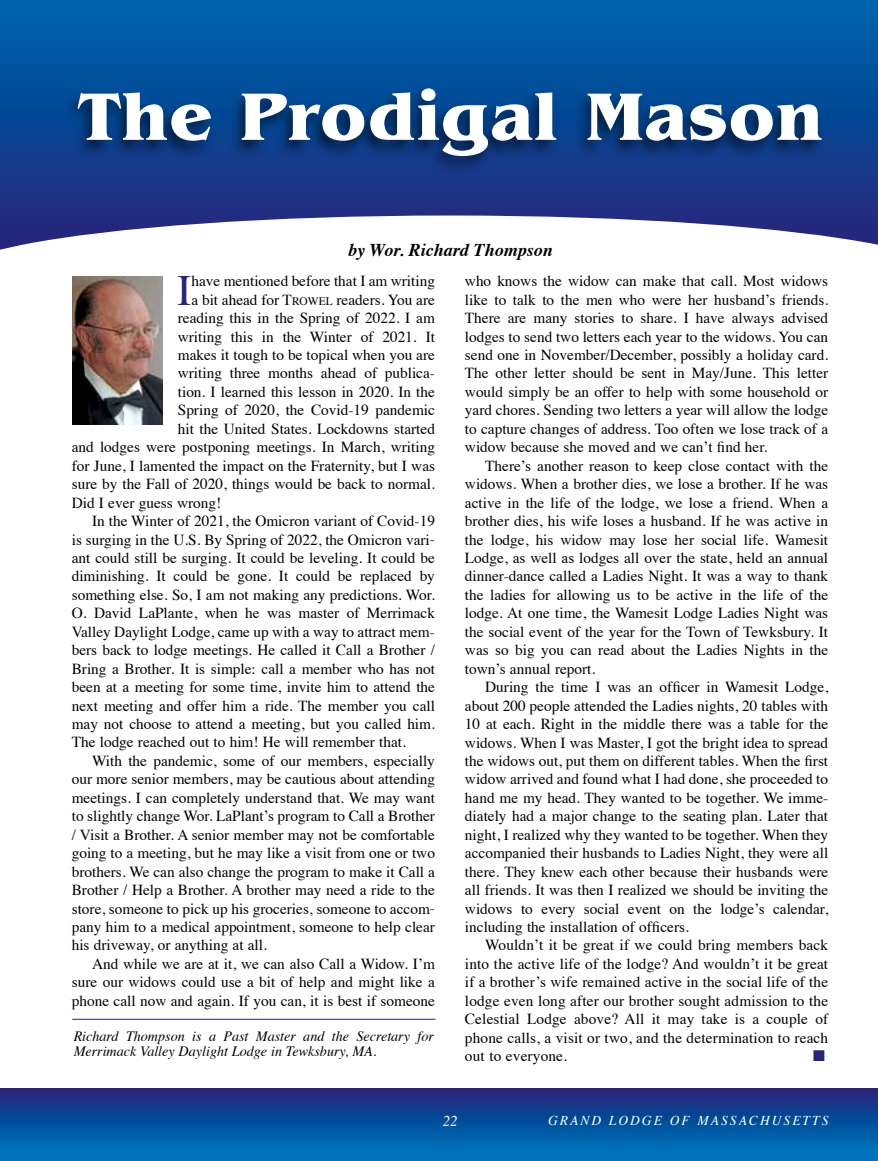
<style>
.page{position:relative;width:878px;height:1161px;background:#fff}
.page>*{position:absolute;margin:0;border:0;box-sizing:border-box;transform-origin:0 0}
.t1{font:700 70.2px "Benguiat";letter-spacing:.02em;color:#fff}
.t2{font:43.2px "Times";color:#26247b}
.t3{font:italic 700 18px "Times";color:#000}
.t4{font:15.6px "Zapf Dingbats ITC";color:#26247b}
.t5{font:15.3px/18.5px "Times";color:#000;text-align:justify}
.t6{font:italic 15px "Times";color:#fff}
.t7{font:italic 14.25px/15.8px "Times";color:#000}
.t8{font:italic 13.5px "Times";letter-spacing:.15em;color:#fff}
.s1{font-style:inherit}
.s2{font-size:11.55px}
</style>
<div class="page">
<div style="left:0;top:1088px;width:878px;height:73px;background:linear-gradient(to bottom,#1e2477,#007cc3)"></div>
<img style="left:72px;top:276px;width:91px;height:149px">
<hr style="left:72px;top:1019px;width:363px;height:1px;background:#26247b">
<svg style="left:0;top:0;width:878px;height:250px;background:#2e64a6"></svg>
<div style="left:63px;top:86px;width:764px;height:88px;background:#000;opacity:.55"></div>
<h1 class="t1" style="left:78px;top:76px;width:745px">The Prodigal Mason</h1>
<p class="t3" style="left:348px;top:233px;width:206px">by Wor. Richard Thompson</p>
<h2 class="t2" style="left:177px;top:250px;width:16px">I</h2>
<p class="t5" style="left:191px;top:271px;width:245px">have mentioned before that I am writing</p>
<p class="t5" style="left:191px;top:289px;width:245px">a bit ahead for <span class="s1">T</span><span class="s2">ROWEL</span> readers. You are</p>
<p class="t5" style="left:178px;top:307px;width:258px">reading this in the Spring of 2022. I am</p>
<p class="t5" style="left:178px;top:326px;width:259px">writing this in the Winter of 2021. It</p>
<p class="t5" style="left:178px;top:344px;width:259px">makes it tough to be topical when you are</p>
<p class="t5" style="left:178px;top:363px;width:258px">writing three months ahead of publica-</p>
<p class="t5" style="left:178px;top:381px;width:259px">tion. I learned this lesson in 2020. In the</p>
<p class="t5" style="left:178px;top:400px;width:259px">Spring of 2020, the Covid-19 pandemic</p>
<p class="t5" style="left:178px;top:418px;width:259px">hit the United States. Lockdowns started</p>
<p class="t5" style="left:72px;top:437px;width:365px">and lodges were postponing meetings. In March, writing</p>
<p class="t5" style="left:72px;top:455px;width:365px">for June, I lamented the impact on the Fraternity, but I was</p>
<p class="t5" style="left:72px;top:473px;width:365px">sure by the Fall of 2020, things would be back to normal.</p>
<p class="t5" style="left:72px;top:492px;width:151px">Did I ever guess wrong!</p>
<p class="t5" style="left:92px;top:510px;width:344px">In the Winter of 2021, the Omicron variant of Covid-19</p>
<p class="t5" style="left:72px;top:529px;width:365px">is surging in the U.S. By Spring of 2022, the Omicron vari-</p>
<p class="t5" style="left:72px;top:547px;width:365px">ant could still be surging. It could be leveling. It could be</p>
<p class="t5" style="left:72px;top:566px;width:365px">diminishing. It could be gone. It could be replaced by</p>
<p class="t5" style="left:72px;top:584px;width:365px">something else. So, I am not making any predictions. Wor.</p>
<p class="t5" style="left:72px;top:603px;width:365px">O. David LaPlante, when he was master of Merrimack</p>
<p class="t5" style="left:72px;top:621px;width:365px">Valley Daylight Lodge, came up with a way to attract mem-</p>
<p class="t5" style="left:72px;top:640px;width:365px">bers back to lodge meetings. He called it Call a Brother /</p>
<p class="t5" style="left:72px;top:658px;width:365px">Bring a Brother. It is simple: call a member who has not</p>
<p class="t5" style="left:72px;top:676px;width:365px">been at a meeting for some time, invite him to attend the</p>
<p class="t5" style="left:72px;top:695px;width:365px">next meeting and offer him a ride. The member you call</p>
<p class="t5" style="left:72px;top:713px;width:365px">may not choose to attend a meeting, but you called him.</p>
<p class="t5" style="left:72px;top:732px;width:336px">The lodge reached out to him! He will remember that.</p>
<p class="t5" style="left:92px;top:750px;width:344px">With the pandemic, some of our members, especially</p>
<p class="t5" style="left:72px;top:769px;width:365px">our more senior members, may be cautious about attending</p>
<p class="t5" style="left:72px;top:787px;width:365px">meetings. I can completely understand that. We may want</p>
<p class="t5" style="left:72px;top:806px;width:365px">to slightly change Wor. LaPlant’s program to Call a Brother</p>
<p class="t5" style="left:72px;top:824px;width:365px">/ Visit a Brother. A senior member may not be comfortable</p>
<p class="t5" style="left:72px;top:842px;width:365px">going to a meeting, but he may like a visit from one or two</p>
<p class="t5" style="left:72px;top:861px;width:365px">brothers. We can also change the program to make it Call a</p>
<p class="t5" style="left:72px;top:879px;width:365px">Brother / Help a Brother. A brother may need a ride to the</p>
<p class="t5" style="left:72px;top:898px;width:365px">store, someone to pick up his groceries, someone to accom-</p>
<p class="t5" style="left:72px;top:916px;width:365px">pany him to a medical appointment, someone to help clear</p>
<p class="t5" style="left:72px;top:935px;width:197px">his driveway, or anything at all.</p>
<p class="t5" style="left:92px;top:953px;width:344px">And while we are at it, we can also Call a Widow. I’m</p>
<p class="t5" style="left:72px;top:972px;width:365px">sure our widows could use a bit of help and might like a</p>
<p class="t5" style="left:72px;top:990px;width:365px">phone call now and again. If you can, it is best if someone</p>
<p class="t7" style="left:74px;top:1027px;width:362px">Richard Thompson is a Past Master and the Secretary for<br>Merrimack Valley Daylight Lodge in Tewksbury, MA.</p>
<p class="t5" style="left:465px;top:271px;width:365px">who knows the widow can make that call. Most widows like to talk to the men who were her husband’s friends.<br>There are many stories to share. I have always advised lodges to send two letters each year to the widows. You can send one in November/December, possibly a holiday card.<br>The other letter should be sent in May/June. This letter would simply be an offer to help with some household or yard chores. Sending two letters a year will allow the lodge to capture changes of address. Too often we lose track of a widow because she moved and we can’t find her.</p>
<p class="t5" style="left:465px;top:455px;width:365px;text-indent:20px">There’s another reason to keep close contact with the widows. When a brother dies, we lose a brother. If he was active in the life of the lodge, we lose a friend. When a brother dies, his wife loses a husband. If he was active in the lodge, his widow may lose her social life. Wamesit Lodge, as well as lodges all over the state, held an annual dinner-dance called a Ladies Night. It was a way to thank the ladies for allowing us to be active in the life of the lodge. At one time, the Wamesit Lodge Ladies Night was the social event of the year for the Town of Tewksbury. It was so big you can read about the Ladies Nights in the town’s annual report.</p>
<p class="t5" style="left:465px;top:676px;width:365px;text-indent:20px">During the time I was an officer in Wamesit Lodge, about 200 people attended the Ladies nights, 20 tables with 10 at each. Right in the middle there was a table for the widows. When I was Master, I got the bright idea to spread the widows out, put them on different tables. When the first widow arrived and found what I had done, she proceeded to hand me my head. They wanted to be together. We imme&shy;diately had a major change to the seating plan. Later that night, I realized why they wanted to be together. When they accompanied their husbands to Ladies Night, they were all there. They knew each other because their husbands were all friends. It was then I realized we should be inviting the widows to every social event on the lodge’s calendar, including the installation of officers.</p>
<p class="t5" style="left:465px;top:935px;width:365px;text-indent:20px">Wouldn’t it be great if we could bring members back into the active life of the lodge? And wouldn’t it be great if a brother’s wife remained active in the social life of the lodge even long after our brother sought admission to the Celestial Lodge above? All it may take is a couple of phone calls, a visit or two, and the determination to reach out to everyone.</p>
<p class="t4" style="left:813px;top:1049px;width:13px">■</p>
<p class="t6" style="left:442px;top:1108px;width:16px">22</p>
<p class="t8" style="left:548px;top:1109px;width:282px">GRAND LODGE OF MASSACHUSETTS</p>
</div>
